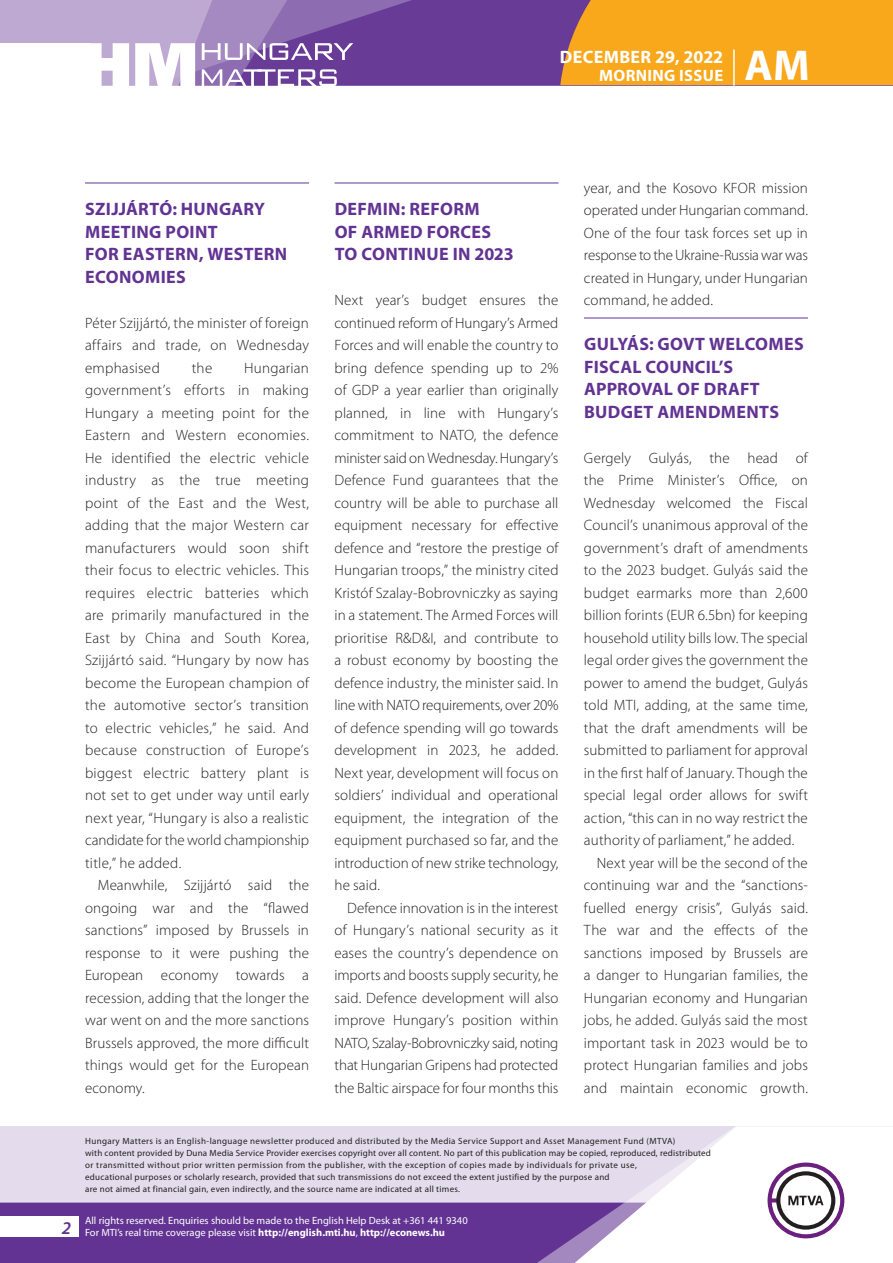
<style>
.page{position:relative;width:893px;height:1263px;background:#fff}
.page>*{position:absolute;margin:0;border:0;box-sizing:border-box;transform-origin:0 0}
.t1{font:700 43.35px "Myriad Pro";color:#fff}
._01_cimsor{font:700 18px/22.5px "Myriad Pro";letter-spacing:.02em;color:#623393}
.t2{font:700 18px "Myriad Pro";letter-spacing:.02em;color:#fff}
.t3{font:italic 600 18px "Myriad Pro";color:#623393}
.t4{font:700 16.5px "Myriad Pro";letter-spacing:.02em;color:#fff}
._03_kenyer_szöveg-1{font:300 15px/22.5px "Myriad Pro";letter-spacing:.01em;color:#231f20;text-align:justify}
._03_kenyer_szöveg-2{font:300 15px/22.5px "Myriad Pro";letter-spacing:.005em;color:#231f20;text-align:justify}
.t5{font:10.5px/12px "Myriad Pro";color:#fff}
.t6{font:9px/12px "Myriad Pro";letter-spacing:.03em;color:#231f20}
.s1{font-weight:700}
</style>
<div class="page">
<div style="left:0;top:1126px;width:893px;height:137px;background:#e4dcec"></div>
<div style="left:0;top:1202px;width:506px;height:61px;background:#623393"></div>
<div style="left:506px;top:1202px;width:43px;height:61px;background:#623393"></div>
<svg style="left:549px;top:1126px;width:344px;height:137px;fill:#fff"></svg>
<svg style="left:767px;top:1162px;width:77px;height:76px;background:#c5b8c8"></svg>
<div style="left:0;top:1216px;width:79px;height:20px;background:#fff"></div>
<div style="left:0;top:0;width:893px;height:85px;background:#683b97"></div>
<div style="left:560px;top:0;width:333px;height:85px;background:#f9a71b"></div>
<hr style="left:733px;top:49px;width:2px;height:37px;background:#fff">
<svg style="left:0;top:0;width:479px;height:86px"></svg>
<hr style="left:85px;top:183px;width:224px;height:1px;background:#623393">
<hr style="left:334px;top:183px;width:224px;height:1px;background:#623393">
<hr style="left:584px;top:318px;width:224px;height:1px;background:#623393">
<p class="t2" style="left:560px;top:45px;width:165px">DECEMBER 29, 2022</p>
<p class="t4" style="left:599px;top:65px;width:125px">MORNING ISSUE</p>
<h1 class="t1" style="left:745px;top:37px;width:67px">AM</h1>
<p class="_01_cimsor" style="left:85px;top:197px;width:204px">SZIJJÁRTÓ: HUNGARY<br>MEETING POINT<br>FOR EASTERN, WESTERN<br>ECONOMIES</p>
<p class="_03_kenyer_szöveg-1" style="left:85px;top:311px;width:225px">Péter Szijjártó, the minister of foreign affairs and trade, on Wednesday emphasised</p>
<p class="_03_kenyer_szöveg-1" style="left:192px;top:356px;width:22px">the</p>
<p class="_03_kenyer_szöveg-1" style="left:85px;top:356px;width:225px;text-indent:159px">Hungarian government’s efforts in making Hungary a meeting point for the Eastern and Western economies.<br>He identified the electric vehicle industry as the true meeting point of the East and the West, adding that the major Western car manufacturers would soon shift their focus to electric vehicles. This requires electric batteries which are primarily manufactured in the East by China and South Korea, Szijjártó said. “Hungary by now has become the European champion of the automotive sector’s transition to electric vehicles,” he said. And because construction of Europe’s biggest electric battery plant is not set to get under way until early next year, “Hungary is also a realistic candidate for the world championship title,” he added.</p>
<p class="_03_kenyer_szöveg-2" style="left:85px;top:874px;width:225px;text-indent:13px">Meanwhile, Szijjártó said the ongoing war and the “flawed sanctions” imposed by Brussels in response to it were pushing the European economy towards a recession, adding that the longer the war went on and the more sanctions Brussels approved, the more difficult things would get for the European economy.</p>
<p class="_01_cimsor" style="left:335px;top:197px;width:181px">DEFMIN: REFORM<br>OF ARMED FORCES<br>TO CONTINUE IN 2023</p>
<p class="_03_kenyer_szöveg-1" style="left:334px;top:289px;width:225px">Next year’s budget ensures the continued reform of Hungary’s Armed Forces and will enable the country to bring defence spending up to 2% of GDP a year earlier than originally planned, in line with Hungary’s commitment to NATO, the defence minister said on Wednesday. Hungary’s Defence Fund guarantees that the country will be able to purchase all equipment necessary for effective defence and “restore the prestige of Hungarian troops,” the ministry cited Kristóf Szalay-Bobrovniczky as saying in a statement. The Armed Forces will prioritise R&amp;D&amp;I, and contribute to a robust economy by boosting the defence industry, the minister said. In line with NATO requirements, over 20% of defence spending will go towards development in 2023, he added.<br>Next year, development will focus on soldiers’ individual and operational equipment, the integration of the equipment purchased so far, and the introduction of new strike technology, he said.</p>
<p class="_03_kenyer_szöveg-2" style="left:334px;top:896px;width:225px;text-indent:13px">Defence innovation is in the interest of Hungary’s national security as it eases the country’s dependence on imports and boosts supply security, he said. Defence development will also improve Hungary’s position within NATO, Szalay-Bobrovniczky said, noting that Hungarian Gripens had protected the Baltic airspace for four months this</p>
<p class="_03_kenyer_szöveg-2" style="left:584px;top:176px;width:225px">year, and the Kosovo KFOR mission operated under Hungarian command.<br>One of the four task forces set up in response to the Ukraine-Russia war was created in Hungary, under Hungarian command, he added.</p>
<p class="_01_cimsor" style="left:584px;top:332px;width:221px">GULYÁS: GOVT WELCOMES<br>FISCAL COUNCIL’S<br>APPROVAL OF DRAFT<br>BUDGET AMENDMENTS</p>
<p class="_03_kenyer_szöveg-1" style="left:584px;top:446px;width:225px">Gergely Gulyás, the head of the Prime Minister’s Office, on Wednesday welcomed the Fiscal Council’s unanimous approval of the government’s draft of amendments to the 2023 budget. Gulyás said the budget earmarks more than 2,600 billion forints (EUR 6.5bn) for keeping household utility bills low. The special legal order gives the government the power to amend the budget, Gulyás told MTI, adding, at the same time, that the draft amendments will be submitted to parliament for approval in the first half of January. Though the special legal order allows for swift action, “this can in no way restrict the authority of parliament,” he added.</p>
<p class="_03_kenyer_szöveg-2" style="left:584px;top:851px;width:225px;text-indent:13px">Next year will be the second of the continuing war and the “sanctions&shy;fuelled energy crisis”, Gulyás said.<br>The war and the effects of the sanctions imposed by Brussels are a danger to Hungarian families, the Hungarian economy and Hungarian jobs, he added. Gulyás said the most important task in 2023 would be to protect Hungarian families and jobs and maintain economic growth.</p>
<p class="t3" style="left:62px;top:1217px;width:11px">2</p>
<p class="t6" style="left:85px;top:1134px;width:627px">Hungary Matters is an English-language newsletter produced and distributed by the Media Service Support and Asset Management Fund (MTVA)<br>with content provided by Duna Media Service Provider exercises copyright over all content. No part of this publication may be copied, reproduced, redistributed or transmitted without prior written permission from the publisher, with the exception of copies made by individuals for private use,<br>educational purposes or scholarly research, provided that such transmissions do not exceed the extent justified by the purpose and<br>are not aimed at financial gain, even indirectly, and the source name are indicated at all times.</p>
<p class="t5" style="left:85px;top:1214px;width:384px">All rights reserved. Enquiries should be made to the English Help Desk at +361 441 9340<br>For MTI’s real time coverage please visit <span class="s1">http://english.mti.hu</span>, <span class="s1">http://econews.hu</span></p>
</div>
